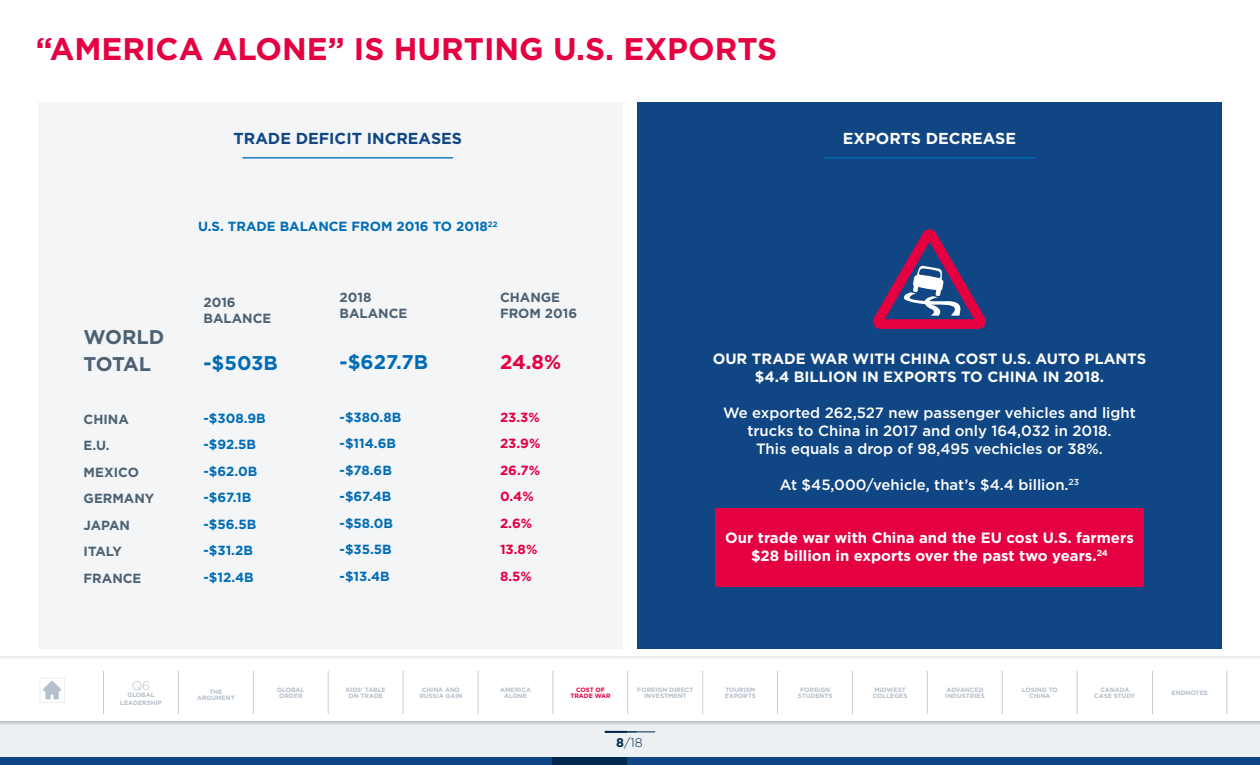
<style>
.page{position:relative;width:1260px;height:765px;background:#fff}
.page>*{position:absolute;margin:0;border:0;box-sizing:border-box;transform-origin:0 0}
.t1{font:700 31.25px "Gotham";color:#e40041}
.t2{font:700 19.88px "Gotham";color:#006cb5}
.t3{font:700 19.88px/26.5px "Gotham";letter-spacing:-.015em;color:#4d6172}
.t4{font:700 19.88px "Gotham";color:#e40041}
.t5{font:700 15.88px "Gotham";color:#104683}
.t6{font:700 15.88px "Gotham";color:#fff}
.t7{font:500 14.88px/17.9px "Gotham";color:#fff;text-align:center}
.t8{font:700 14.88px/17.9px "Gotham";color:#fff;text-align:center}
.t9{font:700 13.25px/26.5px "Gotham";color:#006cb5}
.t10{font:700 13.25px/26.5px "Gotham";color:#4d6172}
.t11{font:700 13.25px/26.5px "Gotham";color:#e40041}
.t12{font:300 12.62px "Gotham";color:#00294f}
.t13{font:300 12.5px "Gotham";color:#b3bfca}
.t14{font:700 6.25px/6.2px "Gotham";color:#b3bfca;text-align:center}
.t15{font:700 6.25px/6.2px "Gotham";color:#e40041;text-align:center}
.s1{font-weight:700}
</style>
<div class="page">
<div style="left:0;top:721px;width:1260px;height:44px;background:#edf0f3"></div>
<div style="left:0;top:721px;width:1260px;height:5px;background:#d4d7da"></div>
<hr style="left:605px;top:732px;width:50px;height:1px;background:#00294f">
<div style="left:0;top:656px;width:1260px;height:5px;background:#f7f7f7"></div>
<svg style="left:40px;top:678px;width:24px;height:25px"></svg>
<div style="left:0;top:757px;width:1260px;height:8px;background:#104683"></div>
<hr style="left:103px;top:671px;width:1px;height:43px;background:#c2cdd6">
<hr style="left:253px;top:671px;width:1px;height:43px;background:#c2cdd6">
<hr style="left:403px;top:671px;width:1px;height:43px;background:#c2cdd6">
<hr style="left:553px;top:671px;width:1px;height:43px;background:#c2cdd6">
<hr style="left:702px;top:671px;width:1px;height:43px;background:#c2cdd6">
<hr style="left:178px;top:671px;width:1px;height:43px;background:#c2cdd6">
<hr style="left:328px;top:671px;width:1px;height:43px;background:#c2cdd6">
<hr style="left:478px;top:671px;width:1px;height:43px;background:#c2cdd6">
<hr style="left:628px;top:671px;width:1px;height:43px;background:#c2cdd6">
<hr style="left:777px;top:671px;width:1px;height:43px;background:#c2cdd6">
<hr style="left:852px;top:671px;width:1px;height:43px;background:#c2cdd6">
<hr style="left:927px;top:671px;width:1px;height:43px;background:#c2cdd6">
<hr style="left:1002px;top:671px;width:1px;height:43px;background:#c2cdd6">
<hr style="left:1077px;top:671px;width:1px;height:43px;background:#c2cdd6">
<hr style="left:1152px;top:671px;width:1px;height:43px;background:#c2cdd6">
<hr style="left:1227px;top:671px;width:1px;height:43px;background:#c2cdd6">
<div style="left:552px;top:757px;width:75px;height:8px;background:#00294f"></div>
<svg style="left:627px;top:731px;width:10px;height:2px"></svg>
<hr style="left:605px;top:731px;width:22px;height:2px;background:#00294f">
<div style="left:38px;top:103px;width:584px;height:546px;background:#f3f5f7"></div>
<div style="left:638px;top:103px;width:584px;height:546px;background:#104683"></div>
<div style="left:715px;top:509px;width:429px;height:78px;background:#e40041"></div>
<hr style="left:824px;top:157px;width:211px;height:1px;background:#006cb5">
<svg style="left:873px;top:229px;width:113px;height:100px"></svg>
<hr style="left:242px;top:157px;width:211px;height:1px;background:#006cb5">
<h1 class="t1" style="left:36px;top:28px;width:743px">“AMERICA ALONE” IS HURTING U.S. EXPORTS</h1>
<h3 class="t5" style="left:234px;top:128px;width:230px">TRADE DEFICIT INCREASES</h3>
<h3 class="t9" style="left:198px;top:213px;width:301px">U.S. TRADE BALANCE FROM 2016 TO 2018<sup>22</sup></h3>
<h3 class="t6" style="left:843px;top:128px;width:175px">EXPORTS DECREASE</h3>
<h2 class="t3" style="left:84px;top:324px;width:82px">WORLD<br>TOTAL</h2>
<h3 class="t10" style="left:84px;top:406px;width:72px">CHINA<br>E.U.<br>MEXICO<br>GERMANY<br>JAPAN<br>ITALY<br>FRANCE</h3>
<h3 class="t10" style="left:204px;top:294px;width:69px;line-height:15.9px">2016<br>BALANCE</h3>
<h2 class="t2" style="left:204px;top:349px;width:76px">-$503B</h2>
<h3 class="t9" style="left:204px;top:405px;width:64px">-$308.9B -$92.5B -$62.0B -$67.1B -$56.5B -$31.2B -$12.4B</h3>
<h3 class="t10" style="left:340px;top:290px;width:69px;line-height:15.9px">2018<br>BALANCE</h3>
<h3 class="t10" style="left:500px;top:290px;width:79px;line-height:15.9px">CHANGE<br>FROM 2016</h3>
<h2 class="t2" style="left:340px;top:349px;width:90px">-$627.7B</h2>
<h3 class="t9" style="left:340px;top:404px;width:63px">-$380.8B -$114.6B -$78.6B -$67.4B -$58.0B -$35.5B -$13.4B</h3>
<h2 class="t4" style="left:500px;top:349px;width:63px">24.8%</h2>
<h3 class="t11" style="left:500px;top:404px;width:42px">23.3%<br>23.9%<br>26.7%<br>0.4%<br>2.6%<br>13.8%<br>8.5%</h3>
<h3 class="t8" style="left:713px;top:350px;width:435px">OUR TRADE WAR WITH CHINA COST U.S. AUTO PLANTS $4.4 BILLION IN EXPORTS TO CHINA IN 2018.</h3>
<h3 class="t7" style="left:723px;top:404px;width:414px">We exported 262,527 new passenger vehicles and light trucks to China in 2017 and only 164,032 in 2018.<br>This equals a drop of 98,495 vechicles or 38%.</h3>
<h3 class="t7" style="left:780px;top:475px;width:301px">At $45,000/vehicle, that’s $4.4 billion.<sup>23</sup></h3>
<h3 class="t8" style="left:725px;top:529px;width:410px">Our trade war with China and the EU cost U.S. farmers $28 billion in exports over the past two years.<sup>24</sup></h3>
<h3 class="t13" style="left:132px;top:678px;width:20px">Q6</h3>
<p class="t14" style="left:120px;top:691px;width:43px;line-height:7.5px">GLOBAL<br>LEADERSHIP</p>
<p class="t14" style="left:1094px;top:686px;width:43px">CANADA<br>CASE STUDY</p>
<p class="t14" style="left:209px;top:688px;width:14px">THE</p>
<p class="t14" style="left:1172px;top:690px;width:38px">ENDNOTES</p>
<p class="t14" style="left:197px;top:694px;width:39px">ARGUMENT</p>
<p class="t14" style="left:277px;top:686px;width:29px;text-align:left">GLOBAL<br>ORDER</p>
<p class="t14" style="left:419px;top:686px;width:44px">CHINA AND<br>RUSSIA GAIN</p>
<p class="t14" style="left:873px;top:686px;width:36px;text-align:left">MIDWEST<br>COLLEGES</p>
<p class="t14" style="left:346px;top:686px;width:42px">KIDS’ TABLE<br>ON TRADE</p>
<p class="t14" style="left:798px;top:686px;width:36px">FOREIGN<br>STUDENTS</p>
<p class="t14" style="left:500px;top:686px;width:32px">AMERICA<br>ALONE</p>
<p class="t14" style="left:945px;top:686px;width:41px;text-align:left">ADVANCED<br>INDUSTRIES</p>
<p class="t15" style="left:570px;top:686px;width:42px">COST OF<br>TRADE WAR</p>
<p class="t14" style="left:1022px;top:686px;width:37px">LOSING TO<br>CHINA</p>
<p class="t14" style="left:637px;top:686px;width:58px">FOREIGN DIRECT<br>INVESTMENT</p>
<p class="t14" style="left:725px;top:686px;width:32px;text-align:left">TOURISM<br>EXPORTS</p>
<h3 class="t12" style="left:616px;top:734px;width:28px"><span class="s1">8</span>/18</h3>
</div>
